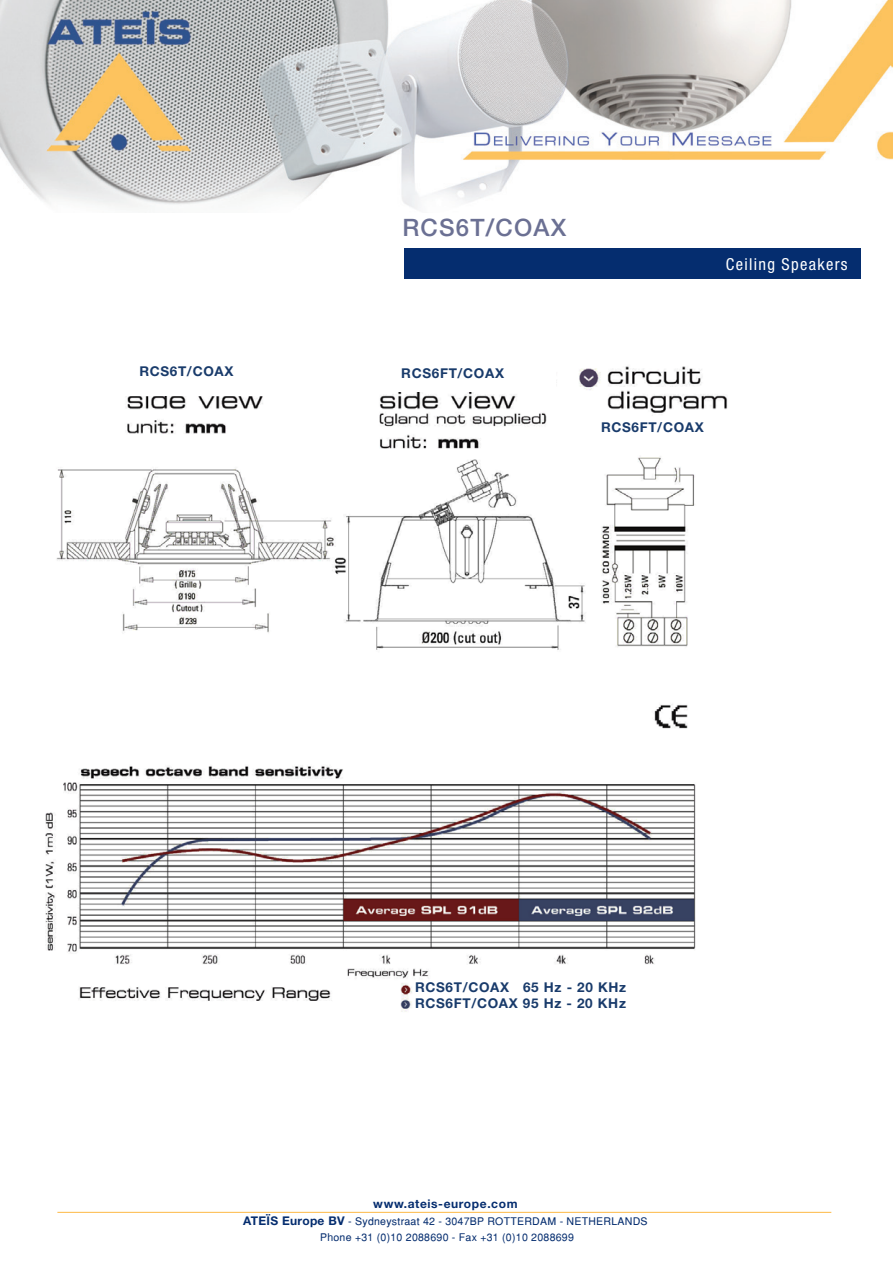
<style>
.page{position:relative;width:893px;height:1263px;background:#fff}
.page>*{position:absolute;margin:0;border:0;box-sizing:border-box;transform-origin:0 0}
.t1{font:500 24px "Helvetica Neue";letter-spacing:.05em;color:#6b7093}
.t2{font:condensed 16.5px "Helvetica Neue";letter-spacing:.08em;color:#fff}
.t3{font:700 13.5px "Helvetica Neue";letter-spacing:.05em;color:#193b6b}
.t4{font:700 12px "Helvetica Neue";letter-spacing:.05em;color:#052d6f}
.t5{font:10.5px/16.5px "Helvetica";letter-spacing:.025em;color:#052d6f;text-align:center}
.s1{font-family:"Helvetica Neue";font-weight:700;font-size:12px}
</style>
<div class="page">
<img style="left:0;top:0;width:893px;height:209px">
<hr style="left:57px;top:1212px;width:774px;height:1px;background:#fdb945">
<img style="left:45px;top:366px;width:683px;height:646px">
<div style="left:404px;top:248px;width:456px;height:31px;background:#052d6f"></div>
<div style="left:95px;top:366px;width:183px;height:29px;background:#fff"></div>
<div style="left:349px;top:367px;width:207px;height:24px;background:#fff"></div>
<div style="left:601px;top:421px;width:186px;height:25px;background:#fff"></div>
<div style="left:415px;top:981px;width:312px;height:42px;background:#fff"></div>
<p class="t1" style="left:403px;top:213px;width:165px">RCS6T/COAX</p>
<p class="t2" style="left:726px;top:255px;width:123px">Ceiling Speakers</p>
<p class="t3" style="left:139px;top:363px;width:96px">RCS6T/COAX</p>
<p class="t3" style="left:401px;top:364px;width:104px">RCS6FT/COAX</p>
<p class="t3" style="left:601px;top:418px;width:104px">RCS6FT/COAX</p>
<p class="t3" style="left:415px;top:979px;width:213px">RCS6T/COAX 65 Hz - 20 KHz</p>
<p class="t3" style="left:415px;top:995px;width:212px">RCS6FT/COAX 95 Hz - 20 KHz</p>
<p class="t4" style="left:373px;top:1196px;width:146px">www.ateis-europe.com</p>
<p class="t5" style="left:243px;top:1212px;width:406px"><span class="s1">ATEÏS Europe BV</span> - Sydneystraat 42 - 3047BP ROTTERDAM - NETHERLANDS<br>Phone +31 (0)10 2088690 - Fax +31 (0)10 2088699</p>
</div>
